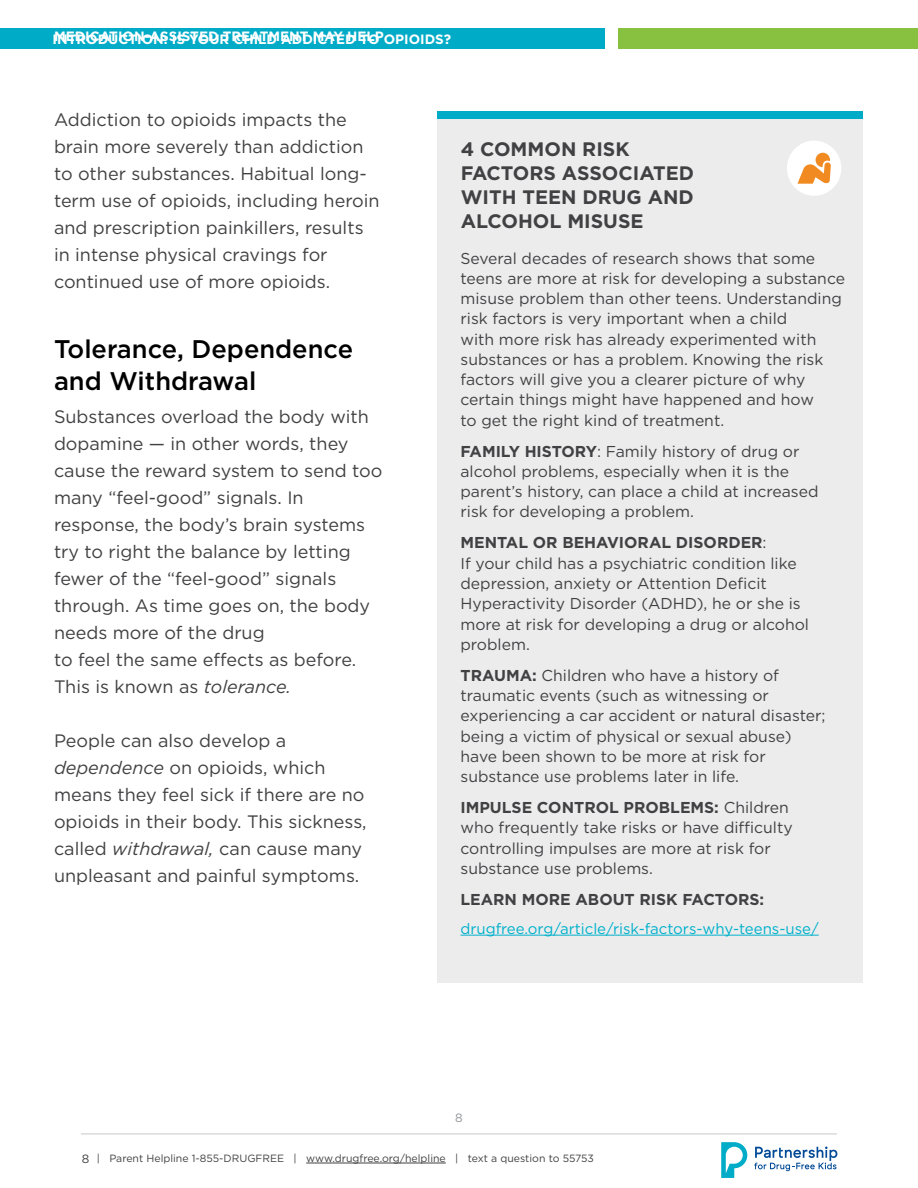
<style>
.page{position:relative;width:918px;height:1188px;background:#fff}
.page>*{position:absolute;margin:0;border:0;box-sizing:border-box;transform-origin:0 0}
.t1{font:500 25.5px/31.5px "Gotham";color:#000}
.t2{font:700 19.5px/24px "Gotham";color:#414042}
.t3{font:18px/27px "Gotham";color:#414042}
.t4{font:15.75px/20.2px "Gotham";color:#414042}
.t5{font:700 15.75px "Gotham";color:#414042}
.t6{font:15px "Gotham";color:#00b1cb}
.t7{font:700 13.5px "Gotham";color:#fff}
.t8{font:12px "Gotham";color:#939598}
.t9{font:10.5px "Gotham";color:#414042}
.s1{font-style:italic}
.s2{font-weight:700}
.s3{font-size:12px}
</style>
<div class="page">
<hr style="left:81px;top:1134px;width:756px;height:1px;background:#c7c8ca">
<hr style="left:306px;top:1163px;width:140px;height:1px;background:#414042">
<svg style="left:754px;top:1147px;width:83px;height:24px"></svg>
<svg style="left:721px;top:1142px;width:26px;height:36px"></svg>
<div style="left:0;top:28px;width:605px;height:21px;background:#00abc7"></div>
<div style="left:618px;top:28px;width:300px;height:21px;background:#88c140"></div>
<div style="left:438px;top:116px;width:425px;height:867px;background:#ececed"></div>
<hr style="left:460px;top:935px;width:359px;height:1px;background:#00b1cb">
<div style="left:438px;top:112px;width:425px;height:7px;background:#00abc7"></div>
<div style="left:787px;top:141px;width:54px;height:55px;background:#fff;border-radius:50%"></div>
<svg style="left:797px;top:153px;width:34px;height:31px"></svg>
<p class="t7" style="left:54px;top:27px;width:331px">MEDICATION-ASSISTED TREATMENT MAY HELP</p>
<p class="t7" style="left:52px;top:30px;width:400px">INTRODUCTION: IS YOUR CHILD ADDICTED TO OPIOIDS?</p>
<p class="t3" style="left:54px;top:106px;width:327px">Addiction to opioids impacts the brain more severely than addiction to other substances. Habitual long&shy;term use of opioids, including heroin and prescription painkillers, results in intense physical cravings for continued use of more opioids.</p>
<h1 class="t1" style="left:54px;top:333px;width:301px">Tolerance, Dependence and Withdrawal</h1>
<p class="t3" style="left:54px;top:403px;width:330px">Substances overload the body with dopamine — in other words, they cause the reward system to send too many “feel-good” signals. In response, the body’s brain systems try to right the balance by letting fewer of the “feel-good” signals through. As time goes on, the body needs more of the drug<br>to feel the same effects as before.<br>This is known as <span class="s1">tolerance.</span></p>
<p class="t3" style="left:54px;top:727px;width:314px">People can also develop a <span class="s1">dependence</span> on opioids, which means they feel sick if there are no opioids in their body. This sickness, called <span class="s1">withdrawal,</span> can cause many unpleasant and painful symptoms.</p>
<p class="t2" style="left:461px;top:137px;width:235px">4 COMMON RISK<br>FACTORS ASSOCIATED<br>WITH TEEN DRUG AND<br>ALCOHOL MISUSE</p>
<p class="t4" style="left:460px;top:248px;width:386px">Several decades of research shows that some teens are more at risk for developing a substance misuse problem than other teens. Understanding risk factors is very important when a child<br>with more risk has already experimented with substances or has a problem. Knowing the risk factors will give you a clearer picture of why certain things might have happened and how<br>to get the right kind of treatment.</p>
<p class="t4" style="left:460px;top:441px;width:359px"><span class="s2">FAMILY HISTORY</span>: Family history of drug or alcohol problems, especially when it is the parent’s history, can place a child at increased risk for developing a problem.</p>
<p class="t4" style="left:460px;top:532px;width:350px"><span class="s2">MENTAL OR BEHAVIORAL DISORDER</span>:<br>If your child has a psychiatric condition like depression, anxiety or Attention Deficit Hyperactivity Disorder (ADHD), he or she is more at risk for developing a drug or alcohol problem.</p>
<p class="t4" style="left:460px;top:665px;width:367px"><span class="s2">TRAUMA:</span> Children who have a history of traumatic events (such as witnessing or experiencing a car accident or natural disaster; being a victim of physical or sexual abuse) have been shown to be more at risk for substance use problems later in life.</p>
<p class="t4" style="left:460px;top:797px;width:334px"><span class="s2">IMPULSE CONTROL PROBLEMS:</span> Children who frequently take risks or have difficulty controlling impulses are more at risk for substance use problems.</p>
<p class="t5" style="left:460px;top:889px;width:305px">LEARN MORE ABOUT RISK FACTORS:</p>
<p class="t6" style="left:460px;top:919px;width:360px">drugfree.org/article/risk-factors-why-teens-use/</p>
<p class="t8" style="left:455px;top:1110px;width:9px">8</p>
<p class="t9" style="left:82px;top:1152px;width:514px"><span class="s3">8</span> | Parent Helpline 1-855-DRUGFREE | www.drugfree.org/helpline | text a question to 55753</p>
</div>
